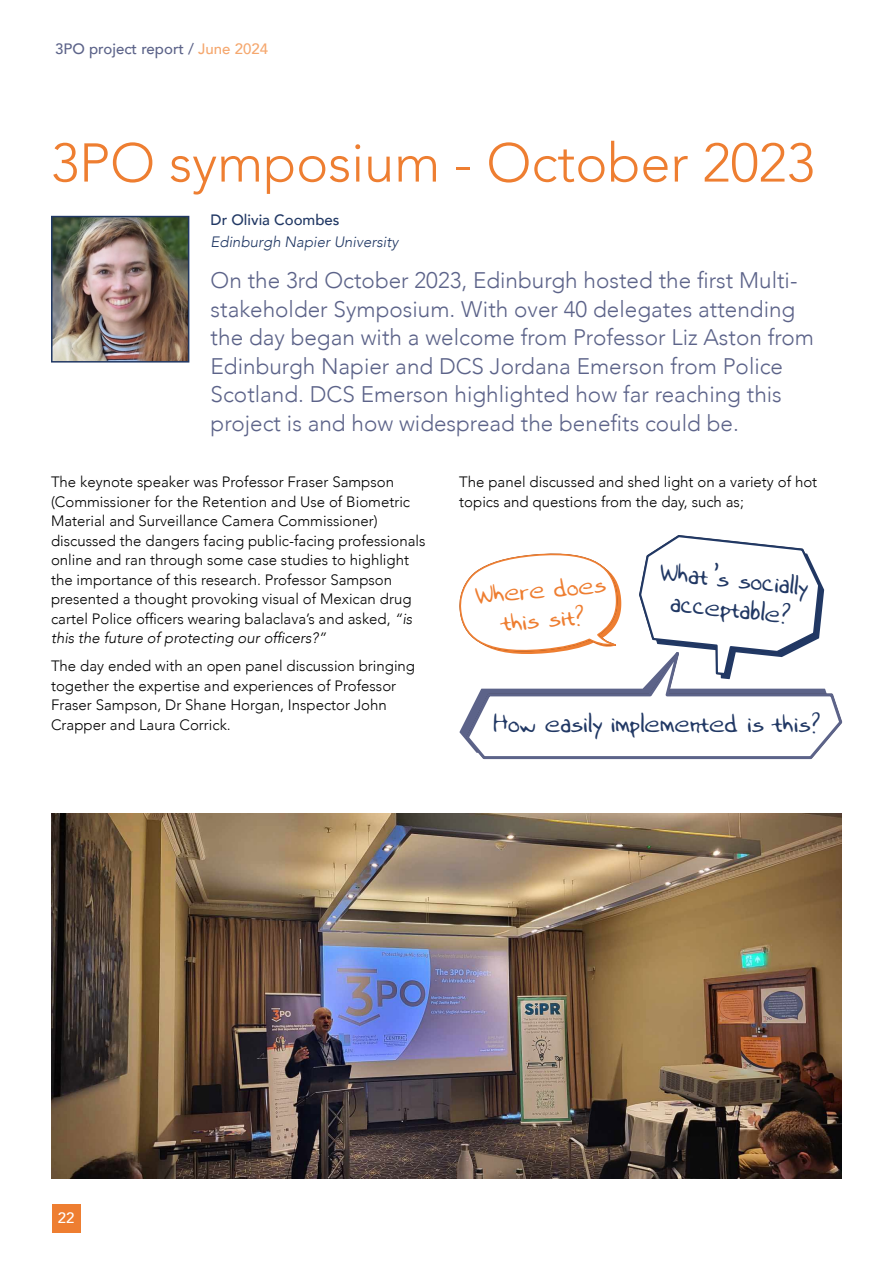
<style>
.page{position:relative;width:893px;height:1263px;background:#fff}
.page>*{position:absolute;margin:0;border:0;box-sizing:border-box;transform-origin:0 0}
.t1{font:300 54px "Avenir";color:#ee7e31}
.t2{font:28.5px/30px "Asters Hand";color:#213864;text-align:center}
.t3{font:28.5px/30px "Asters Hand";color:#ee7e31;text-align:center}
.t4{font:300 22.5px/28.5px "Avenir";color:#5c6389}
.t5{font:300 15px/19.5px "Avenir";color:#000}
.t6{font:italic 300 15px "Avenir";color:#213864}
.t7{font:500 15px "Avenir";color:#5c6389}
.t8{font:500 15px "Avenir";color:#213864}
.t9{font:500 15px "Avenir";color:#fff}
.s1{color:#f5a86f}
.s2{font-style:italic}
</style>
<div class="page">
<img style="left:54px;top:219px;width:132px;height:141px">
<div style="left:51px;top:216px;width:138px;height:147px;border:2px solid #213864"></div>
<svg style="left:459px;top:535px;width:366px;height:202px"></svg>
<svg style="left:463px;top:637px;width:380px;height:123px"></svg>
<img style="left:51px;top:813px;width:791px;height:366px">
<div style="left:52px;top:1204px;width:29px;height:29px;background:#ee7e31"></div>
<p class="t7" style="left:55px;top:36px;width:214px">3PO project report / <span class="s1">June 2024</span></p>
<h1 class="t1" style="left:51px;top:131px;width:765px">3PO symposium - October 2023</h1>
<p class="t8" style="left:211px;top:207px;width:130px">Dr Olivia Coombes</p>
<p class="t6" style="left:211px;top:233px;width:189px">Edinburgh Napier University</p>
<p class="t4" style="left:211px;top:266px;width:605px">On the 3rd October 2023, Edinburgh hosted the first Multi&shy;stakeholder Symposium. With over 40 delegates attending the day began with a welcome from Professor Liz Aston from Edinburgh Napier and DCS Jordana Emerson from Police Scotland. DCS Emerson highlighted how far reaching this project is and how widespread the benefits could be.</p>
<p class="t5" style="left:51px;top:472px;width:376px">The keynote speaker was Professor Fraser Sampson (Commissioner for the Retention and Use of Biometric Material and Surveillance Camera Commissioner) discussed the dangers facing public-facing professionals online and ran through some case studies to highlight the importance of this research. Professor Sampson presented a thought provoking visual of Mexican drug cartel Police officers wearing balaclava’s and asked, <span class="s2">“is this the future of protecting our officers?”</span></p>
<p class="t5" style="left:51px;top:656px;width:366px">The day ended with an open panel discussion bringing together the expertise and experiences of Professor Fraser Sampson, Dr Shane Horgan, Inspector John Crapper and Laura Corrick.</p>
<p class="t5" style="left:459px;top:472px;width:360px">The panel discussed and shed light on a variety of hot topics and questions from the day, such as;</p>
<h2 class="t2" style="left:660px;top:558px;width:151px;rotate:6deg">What’s socially acceptable?</h2>
<h2 class="t3" style="left:473px;top:582px;width:134px;rotate:-5deg">Where does this sit?</h2>
<h2 class="t2" style="left:492px;top:710px;width:329px">How easily implemented is this?</h2>
<p class="t9" style="left:58px;top:1205px;width:18px">22</p>
</div>
